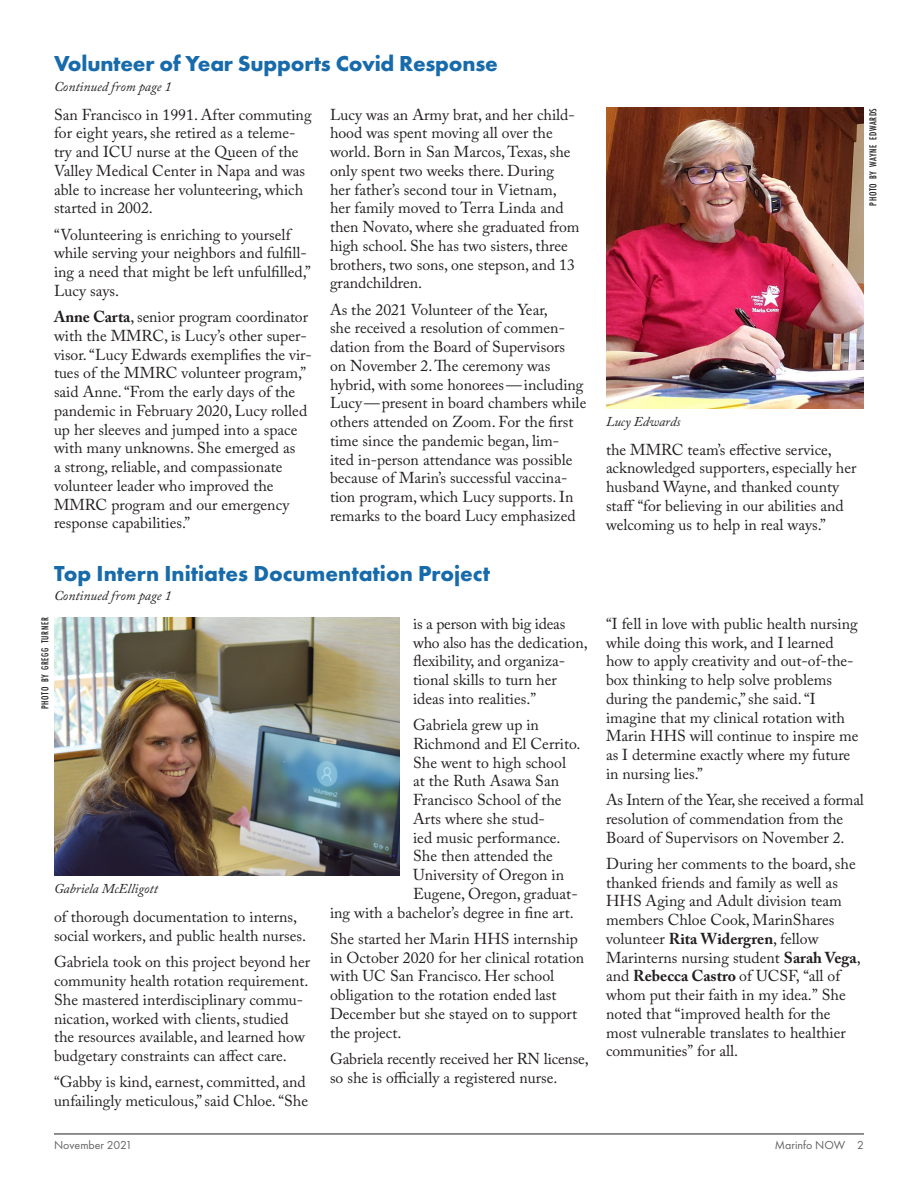
<style>
.page{position:relative;width:918px;height:1188px;background:#fff}
.page>*{position:absolute;margin:0;border:0;box-sizing:border-box;transform-origin:0 0}
._04a_Story_Head_cont{font:700 22.5px "Futura PT";color:#186bab}
._03c_Story_Body_10_5{font:15.75px/18.8px "Adobe Caslon Pro";color:#231f20}
._04b_Continued_from{font:italic 13.5px "Adobe Caslon Pro";color:#231f20}
._05a_Photo_Caption{font:italic 13.5px "Adobe Caslon Pro";color:#231f20}
.t1{font:12px "Futura PT";color:#636366}
._05b_Photo_Credit{font:500 10.5px "Futura PT Cond";letter-spacing:.06em;color:#231f20}
.s1{font-weight:700}
</style>
<div class="page">
<hr style="left:54px;top:1134px;width:810px;height:1px;background:#231f20">
<img style="left:606px;top:108px;width:258px;height:301px">
<img style="left:54px;top:617px;width:346px;height:258px">
<p class="_04a_Story_Head_cont" style="left:54px;top:49px;width:445px">Volunteer of Year Supports Covid Response</p>
<p class="_04b_Continued_from" style="left:54px;top:78px;width:119px">Continued from page 1</p>
<p class="_03c_Story_Body_10_5" style="left:54px;top:105px;width:259px">San Francisco in 1991. After commuting for eight years, she retired as a teleme&shy;try and ICU nurse at the Queen of the Valley Medical Center in Napa and was able to increase her volunteering, which started in 2002.</p>
<p class="_03c_Story_Body_10_5" style="left:54px;top:225px;width:258px">“Volunteering is enriching to yourself while serving your neighbors and fulfill&shy;ing a need that might be left unfulfilled,” Lucy says.</p>
<p class="_03c_Story_Body_10_5" style="left:54px;top:307px;width:260px"><span class="s1">Anne Carta</span>, senior program coordinator with the MMRC, is Lucy’s other super&shy;visor. “Lucy Edwards exemplifies the vir&shy;tues of the MMRC volunteer program,” said Anne. “From the early days of the pandemic in February 2020, Lucy rolled up her sleeves and jumped into a space with many unknowns. She emerged as<br>a strong, reliable, and compassionate volunteer leader who improved the MMRC program and our emergency response capabilities.”</p>
<p class="_03c_Story_Body_10_5" style="left:330px;top:105px;width:251px">Lucy was an Army brat, and her child&shy;hood was spent moving all over the world. Born in San Marcos, Texas, she only spent two weeks there. During<br>her father’s second tour in Vietnam, her family moved to Terra Linda and then Novato, where she graduated from high school. She has two sisters, three brothers, two sons, one stepson, and 13 grandchildren.</p>
<p class="_03c_Story_Body_10_5" style="left:330px;top:300px;width:258px">As the 2021 Volunteer of the Year,<br>she received a resolution of commen&shy;dation from the Board of Supervisors<br>on November 2. The ceremony was hybrid, with some honorees—including Lucy—present in board chambers while others attended on Zoom. For the first time since the pandemic began, lim&shy;ited in-person attendance was possible because of Marin’s successful vaccina&shy;tion program, which Lucy supports. In remarks to the board Lucy emphasized</p>
<p class="_04a_Story_Head_cont" style="left:54px;top:559px;width:438px">Top Intern Initiates Documentation Project</p>
<p class="_04b_Continued_from" style="left:54px;top:588px;width:119px">Continued from page 1</p>
<p class="_05b_Photo_Credit" style="left:39px;top:709px;width:93px;rotate:-90deg">PHOTO BY GREGG TURNER</p>
<p class="_05a_Photo_Caption" style="left:54px;top:880px;width:105px">Gabriela McElligott</p>
<p class="_03c_Story_Body_10_5" style="left:54px;top:908px;width:254px">of thorough documentation to interns, social workers, and public health nurses.</p>
<p class="_03c_Story_Body_10_5" style="left:54px;top:953px;width:258px">Gabriela took on this project beyond her community health rotation requirement.<br>She mastered interdisciplinary commu&shy;nication, worked with clients, studied the resources available, and learned how budgetary constraints can affect care.</p>
<p class="_03c_Story_Body_10_5" style="left:54px;top:1073px;width:256px">“Gabby is kind, earnest, committed, and unfailingly meticulous,” said Chloe. “She</p>
<p class="_03c_Story_Body_10_5" style="left:413px;top:614px;width:176px">is a person with big ideas who also has the dedication, flexibility, and organiza&shy;tional skills to turn her ideas into realities.”</p>
<p class="_03c_Story_Body_10_5" style="left:413px;top:715px;width:127px">Gabriela grew up in</p>
<p class="_03c_Story_Body_10_5" style="left:413px;top:734px;width:169px">Richmond and El Cerrito.</p>
<p class="_03c_Story_Body_10_5" style="left:413px;top:753px;width:154px">She went to high school</p>
<p class="_03c_Story_Body_10_5" style="left:413px;top:772px;width:148px">at the Ruth Asawa San</p>
<p class="_03c_Story_Body_10_5" style="left:413px;top:790px;width:150px">Francisco School of the</p>
<p class="_03c_Story_Body_10_5" style="left:413px;top:809px;width:133px">Arts where she stud-</p>
<p class="_03c_Story_Body_10_5" style="left:413px;top:828px;width:149px">ied music performance.</p>
<p class="_03c_Story_Body_10_5" style="left:413px;top:847px;width:141px">She then attended the</p>
<p class="_03c_Story_Body_10_5" style="left:413px;top:865px;width:153px">University of Oregon in</p>
<p class="_03c_Story_Body_10_5" style="left:413px;top:884px;width:166px">Eugene, Oregon, graduat-</p>
<p class="_03c_Story_Body_10_5" style="left:330px;top:903px;width:245px">ing with a bachelor’s degree in fine art.</p>
<p class="_03c_Story_Body_10_5" style="left:330px;top:929px;width:256px">She started her Marin HHS internship in October 2020 for her clinical rotation with UC San Francisco. Her school obligation to the rotation ended last December but she stayed on to support the project.</p>
<p class="_03c_Story_Body_10_5" style="left:330px;top:1049px;width:260px">Gabriela recently received her RN license, so she is officially a registered nurse.</p>
<p class="_05b_Photo_Credit" style="left:867px;top:206px;width:99px;rotate:-90deg">PHOTO BY WAYNE EDWARDS</p>
<p class="_05a_Photo_Caption" style="left:606px;top:413px;width:76px">Lucy Edwards</p>
<p class="_03c_Story_Body_10_5" style="left:606px;top:440px;width:252px">the MMRC team’s effective service, acknowledged supporters, especially her husband Wayne, and thanked county staff “for believing in our abilities and welcoming us to help in real ways.”</p>
<p class="_03c_Story_Body_10_5" style="left:606px;top:614px;width:254px">“I fell in love with public health nursing while doing this work, and I learned how to apply creativity and out-of-the&shy;box thinking to help solve problems during the pandemic,” she said. “I imagine that my clinical rotation with Marin HHS will continue to inspire me as I determine exactly where my future in nursing lies.”</p>
<p class="_03c_Story_Body_10_5" style="left:606px;top:790px;width:259px">As Intern of the Year, she received a formal resolution of commendation from the<br>Board of Supervisors on November 2.</p>
<p class="_03c_Story_Body_10_5" style="left:606px;top:854px;width:256px">During her comments to the board, she thanked friends and family as well as HHS Aging and Adult division team members Chloe Cook, MarinShares volunteer <span class="s1">Rita Widergren</span>, fellow Marinterns nursing student <span class="s1">Sarah Vega</span>, and <span class="s1">Rebecca Castro</span> of UCSF, “all of whom put their faith in my idea.” She noted that “improved health for the most vulnerable translates to healthier communities” for all.</p>
<p class="t1" style="left:54px;top:1138px;width:80px">November 2021</p>
<p class="t1" style="left:775px;top:1138px;width:91px">Marinfo NOW 2</p>
</div>
